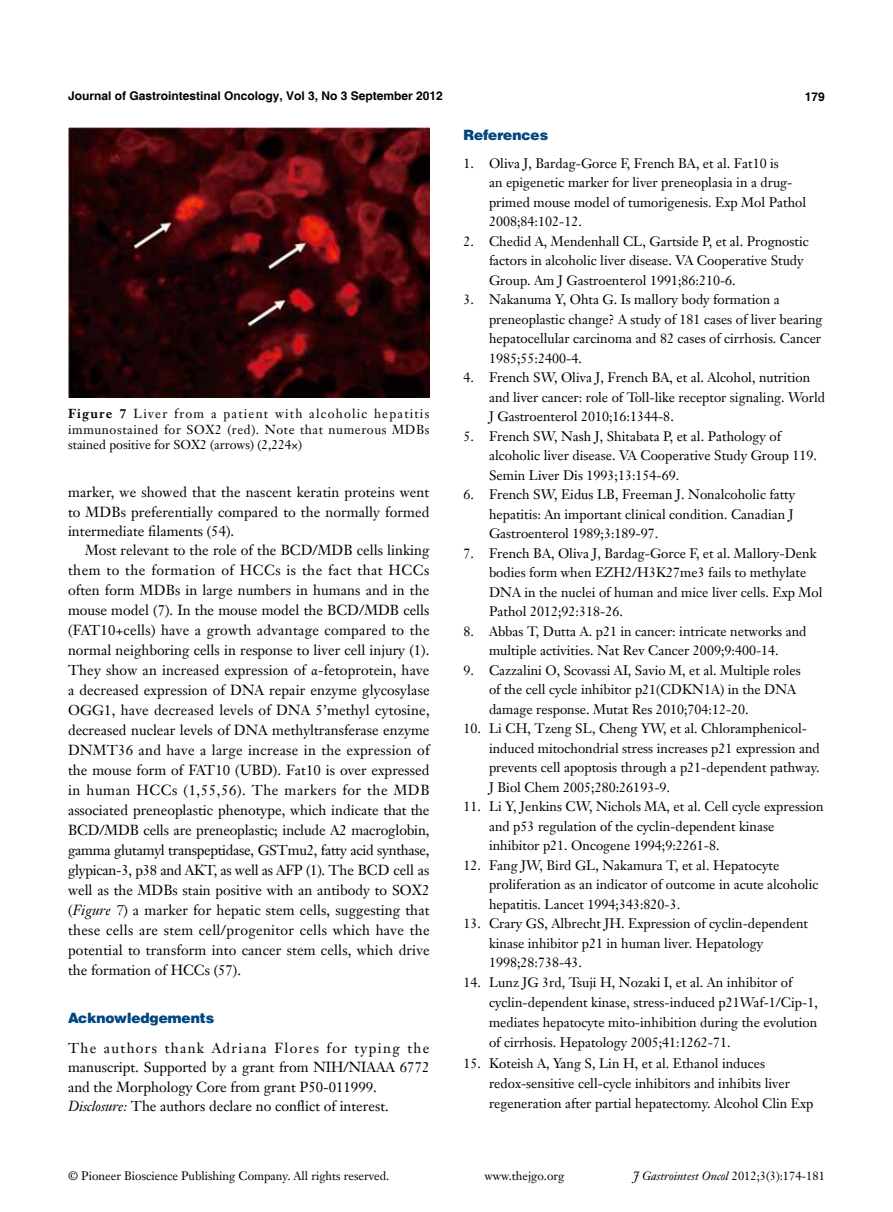
<style>
.page{position:relative;width:893px;height:1212px;background:#fff}
.page>*{position:absolute;margin:0;border:0;box-sizing:border-box;transform-origin:0 0}
.t1{font:14.25px/20px "Janson Text LT";color:#000;text-align:justify}
.t2{font:900 14.25px "Helvetica";color:#004680}
.t3{font:13.5px/19.5px "Janson Text LT";color:#000}
.t4{font:12.75px/15.3px "Janson Text LT";color:#000;text-align:justify}
.t5{font:12px "Janson Text LT";color:#000}
.t6{font:700 12px "Helvetica";color:#000}
.t7{font:italic 12px "Janson Text LT";color:#000}
.s1{font-weight:700}
.s2{font-family:"Arno Pro"}
.s3{font-style:italic}
.s4{font-style:normal}
</style>
<div class="page">
<img style="left:68px;top:128px;width:361px;height:269px">
<p class="t6" style="left:68px;top:88px;width:376px">Journal of Gastrointestinal Oncology, Vol 3, No 3 September 2012</p>
<p class="t6" style="left:805px;top:89px;width:22px">179</p>
<p class="t4" style="left:68px;top:406px;width:363px"><span class="s1">Figure 7</span> Liver from a patient with alcoholic hepatitis immunostained for SOX2 (red). Note that numerous MDBs stained positive for SOX2 (arrows) (2,224×)</p>
<p class="t1" style="left:68px;top:482px;width:363px;line-height:19.5px">marker, we showed that the nascent keratin proteins went to MDBs preferentially compared to the normally formed intermediate filaments (54).</p>
<p class="t1" style="left:68px;top:540px;width:363px;text-indent:17px">Most relevant to the role of the BCD/MDB cells linking them to the formation of HCCs is the fact that HCCs often form MDBs in large numbers in humans and in the mouse model (7). In the mouse model the BCD/MDB cells (FAT10+cells) have a growth advantage compared to the normal neighboring cells in response to liver cell injury (1).<br>They show an increased expression of <span class="s2">α</span>-fetoprotein, have a decreased expression of DNA repair enzyme glycosylase OGG1, have decreased levels of DNA 5’methyl cytosine, decreased nuclear levels of DNA methyltransferase enzyme DNMT36 and have a large increase in the expression of the mouse form of FAT10 (UBD). Fat10 is over expressed in human HCCs (1,55,56). The markers for the MDB associated preneoplastic phenotype, which indicate that the BCD/MDB cells are preneoplastic; include A2 macroglobin, gamma glutamyl transpeptidase, GSTmu2, fatty acid synthase, glypican-3, p38 and AKT, as well as AFP (1). The BCD cell as well as the MDBs stain positive with an antibody to SOX2 (<span class="s3">Figure 7</span>) a marker for hepatic stem cells, suggesting that these cells are stem cell/progenitor cells which have the potential to transform into cancer stem cells, which drive the formation of HCCs (57).</p>
<p class="t2" style="left:68px;top:1009px;width:148px">Acknowledgements</p>
<p class="t1" style="left:68px;top:1038px;width:363px;line-height:19.5px;text-align:left">The authors thank Adriana Flores for typing the manuscript. Supported by a grant from NIH/NIAAA 6772 and the Morphology Core from grant P50-011999.<br><span class="s3">Disclosure:</span> The authors declare no conflict of interest.</p>
<p class="t2" style="left:463px;top:126px;width:86px">References</p>
<p class="t3" style="left:489px;top:153px;width:319px;text-indent:-26px">1. Oliva J, Bardag-Gorce F, French BA, et al. Fat10 is<br>an epigenetic marker for liver preneoplasia in a drug&shy;primed mouse model of tumorigenesis. Exp Mol Pathol 2008;84:102-12.</p>
<p class="t3" style="left:489px;top:231px;width:321px;text-indent:-26px">2. Chedid A, Mendenhall CL, Gartside P, et al. Prognostic factors in alcoholic liver disease. VA Cooperative Study<br>Group. Am J Gastroenterol 1991;86:210-6.</p>
<p class="t3" style="left:489px;top:290px;width:335px;text-indent:-26px">3. Nakanuma Y, Ohta G. Is mallory body formation a preneoplastic change? A study of 181 cases of liver bearing hepatocellular carcinoma and 82 cases of cirrhosis. Cancer 1985;55:2400-4.</p>
<p class="t3" style="left:489px;top:368px;width:338px;text-indent:-26px">4. French SW, Oliva J, French BA, et al. Alcohol, nutrition and liver cancer: role of Toll-like receptor signaling. World<br>J Gastroenterol 2010;16:1344-8.</p>
<p class="t3" style="left:489px;top:426px;width:329px;text-indent:-26px">5. French SW, Nash J, Shitabata P, et al. Pathology of alcoholic liver disease. VA Cooperative Study Group 119.<br>Semin Liver Dis 1993;13:154-69.</p>
<p class="t3" style="left:489px;top:484px;width:308px;text-align:justify;text-indent:-26px">6. French SW, Eidus LB, Freeman J. Nonalcoholic fatty hepatitis: An important clinical condition. Canadian J Gastroenterol 1989;3:189-97.</p>
<p class="t3" style="left:489px;top:543px;width:335px;text-indent:-26px">7. French BA, Oliva J, Bardag-Gorce F, et al. Mallory-Denk bodies form when EZH2/H3K27me3 fails to methylate DNA in the nuclei of human and mice liver cells. Exp Mol Pathol 2012;92:318-26.</p>
<p class="t3" style="left:463px;top:621px;width:345px;text-align:center">8. Abbas T, Dutta A. p21 in cancer: intricate networks and multiple activities. Nat Rev Cancer 2009;9:400-14.</p>
<p class="t3" style="left:489px;top:660px;width:313px;text-indent:-26px">9. Cazzalini O, Scovassi AI, Savio M, et al. Multiple roles of the cell cycle inhibitor p21(CDKN1A) in the DNA damage response. Mutat Res 2010;704:12-20.</p>
<p class="t3" style="left:489px;top:718px;width:332px;text-indent:-26px">10. Li CH, Tzeng SL, Cheng YW, et al. Chloramphenicol&shy;induced mitochondrial stress increases p21 expression and prevents cell apoptosis through a p21-dependent pathway.<br>J Biol Chem 2005;280:26193-9.</p>
<p class="t3" style="left:489px;top:796px;width:336px;text-indent:-26px">11. Li Y, Jenkins CW, Nichols MA, et al. Cell cycle expression and p53 regulation of the cyclin-dependent kinase inhibitor p21. Oncogene 1994;9:2261-8.</p>
<p class="t3" style="left:489px;top:855px;width:331px;text-indent:-26px">12. Fang JW, Bird GL, Nakamura T, et al. Hepatocyte proliferation as an indicator of outcome in acute alcoholic hepatitis. Lancet 1994;343:820-3.</p>
<p class="t3" style="left:489px;top:913px;width:320px;text-indent:-26px">13. Crary GS, Albrecht JH. Expression of cyclin-dependent kinase inhibitor p21 in human liver. Hepatology<br>1998;28:738-43.</p>
<p class="t3" style="left:489px;top:971px;width:330px;line-height:20.2px;text-indent:-26px">14. Lunz JG 3rd, Tsuji H, Nozaki I, et al. An inhibitor of cyclin-dependent kinase, stress-induced p21Waf-1/Cip-1, mediates hepatocyte mito-inhibition during the evolution of cirrhosis. Hepatology 2005;41:1262-71.</p>
<p class="t3" style="left:489px;top:1052px;width:326px;line-height:20.2px;text-indent:-26px">15. Koteish A, Yang S, Lin H, et al. Ethanol induces redox-sensitive cell-cycle inhibitors and inhibits liver regeneration after partial hepatectomy. Alcohol Clin Exp</p>
<p class="t5" style="left:68px;top:1168px;width:323px">© Pioneer Bioscience Publishing Company. All rights reserved.</p>
<p class="t5" style="left:484px;top:1168px;width:81px">www.thejgo.org</p>
<p class="t7" style="left:633px;top:1168px;width:193px">J Gastrointest Oncol <span class="s4">2012;3(3):174-181</span></p>
</div>
